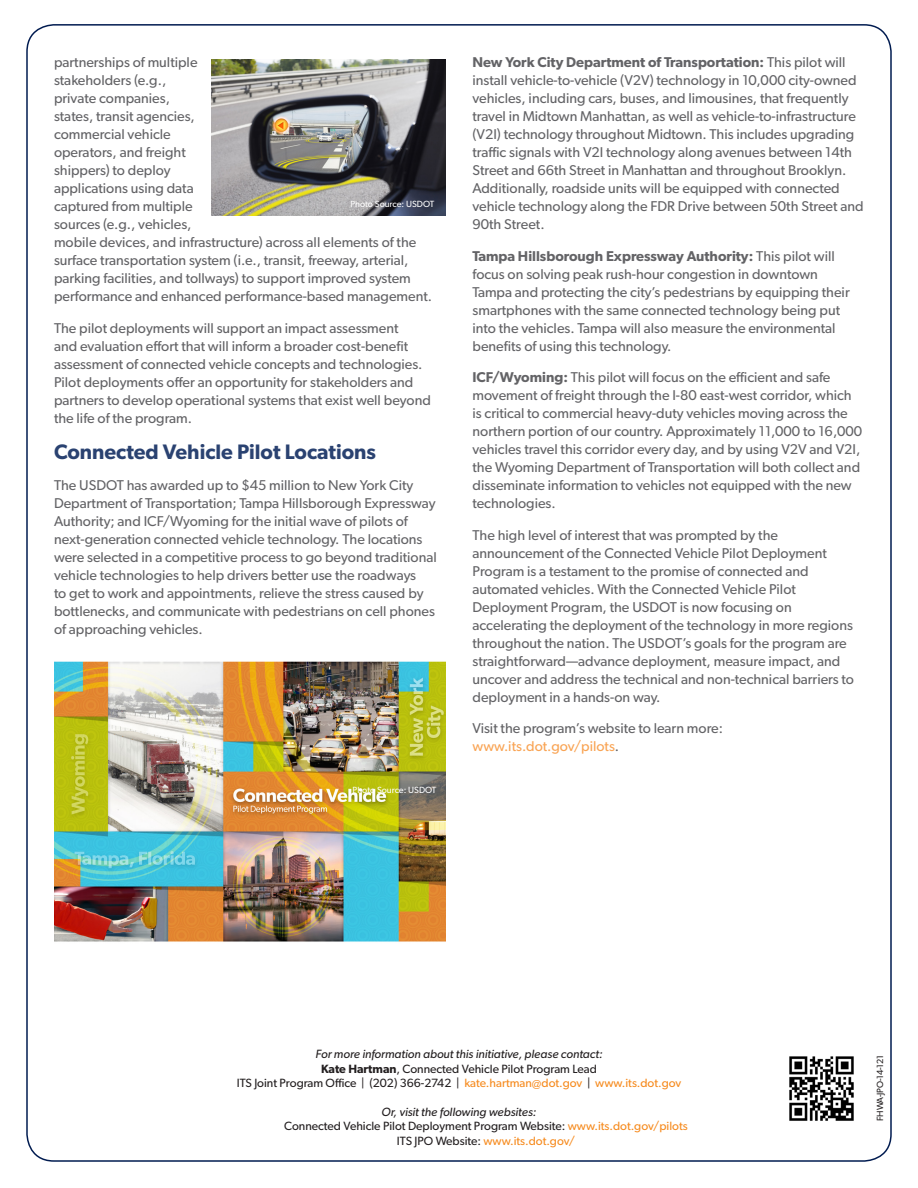
<style>
.page{position:relative;width:918px;height:1188px;background:#fff}
.page>*{position:absolute;margin:0;border:0;box-sizing:border-box;transform-origin:0 0}
.Body_Text{font:600 21px "Gibson";color:#2a4271}
.Body_Text-2{font:14.25px/18px "Gibson";color:#636366}
.t1{font:12px "Gibson";color:#231f20}
.t2{font:italic 12px "Gibson";color:#231f20}
.t3{font:12px "Gibson";color:#f68b1f}
.Body_Text-3{font:9px "Gibson";color:#fff}
.t4{font:9px "Gibson";letter-spacing:-.02em;color:#231f20}
.s1{font-weight:600}
.s2{color:#f9a454}
.s3{color:#f68b1f}
.s4{color:#231f20}
</style>
<div class="page">
<img style="left:789px;top:1056px;width:65px;height:65px">
<img style="left:54px;top:661px;width:392px;height:281px">
<img style="left:211px;top:59px;width:234px;height:157px">
<p class="Body_Text-2" style="left:54px;top:53px;width:380px">partnerships of multiple<br>stakeholders (e.g.,<br>private companies,<br>states, transit agencies,<br>commercial vehicle<br>operators, and freight<br>shippers) to deploy<br>applications using data<br>captured from multiple<br>sources (e.g., vehicles,<br>mobile devices, and infrastructure) across all elements of the surface transportation system (i.e., transit, freeway, arterial, parking facilities, and tollways) to support improved system performance and enhanced performance-based management.</p>
<p class="Body_Text-2" style="left:54px;top:318px;width:378px">The pilot deployments will support an impact assessment<br>and evaluation effort that will inform a broader cost-benefit assessment of connected vehicle concepts and technologies.<br>Pilot deployments offer an opportunity for stakeholders and partners to develop operational systems that exist well beyond the life of the program.</p>
<p class="Body_Text" style="left:54px;top:439px;width:324px">Connected Vehicle Pilot Locations</p>
<p class="Body_Text-2" style="left:54px;top:476px;width:384px">The USDOT has awarded up to $45 million to New York City Department of Transportation; Tampa Hillsborough Expressway Authority; and ICF/Wyoming for the initial wave of pilots of next-generation connected vehicle technology. The locations were selected in a competitive process to go beyond traditional vehicle technologies to help drivers better use the roadways<br>to get to work and appointments, relieve the stress caused by bottlenecks, and communicate with pedestrians on cell phones of approaching vehicles.</p>
<p class="Body_Text-3" style="left:350px;top:198px;width:85px">Photo Source: USDOT</p>
<p class="Body_Text-3" style="left:353px;top:785px;width:85px">Photo Source: USDOT</p>
<p class="Body_Text-2" style="left:472px;top:53px;width:393px"><span class="s1">New York City Department of Transportation:</span> This pilot will install vehicle-to-vehicle (V2V) technology in 10,000 city-owned vehicles, including cars, buses, and limousines, that frequently travel in Midtown Manhattan, as well as vehicle-to-infrastructure (V2I) technology throughout Midtown. This includes upgrading traffic signals with V2I technology along avenues between 14th Street and 66th Street in Manhattan and throughout Brooklyn.<br>Additionally, roadside units will be equipped with connected vehicle technology along the FDR Drive between 50th Street and 90th Street.</p>
<p class="Body_Text-2" style="left:472px;top:246px;width:379px"><span class="s1">Tampa Hillsborough Expressway Authority:</span> This pilot will focus on solving peak rush-hour congestion in downtown Tampa and protecting the city’s pedestrians by equipping their smartphones with the same connected technology being put into the vehicles. Tampa will also measure the environmental benefits of using this technology.</p>
<p class="Body_Text-2" style="left:472px;top:368px;width:391px"><span class="s1">ICF/Wyoming:</span> This pilot will focus on the efficient and safe movement of freight through the I-80 east-west corridor, which is critical to commercial heavy-duty vehicles moving across the northern portion of our country. Approximately 11,000 to 16,000 vehicles travel this corridor every day, and by using V2V and V2I, the Wyoming Department of Transportation will both collect and disseminate information to vehicles not equipped with the new technologies.</p>
<p class="Body_Text-2" style="left:472px;top:525px;width:383px">The high level of interest that was prompted by the announcement of the Connected Vehicle Pilot Deployment Program is a testament to the promise of connected and automated vehicles. With the Connected Vehicle Pilot Deployment Program, the USDOT is now focusing on accelerating the deployment of the technology in more regions throughout the nation. The USDOT’s goals for the program are straightforward—advance deployment, measure impact, and uncover and address the technical and non-technical barriers to deployment in a hands-on way.</p>
<p class="Body_Text-2" style="left:472px;top:719px;width:252px">Visit the program’s website to learn more: <span class="s2">www.its.dot.gov/pilots</span>.</p>
<p class="t2" style="left:315px;top:1047px;width:289px">For more information about this initiative, please contact:</p>
<p class="t1" style="left:321px;top:1061px;width:277px"><span class="s1">Kate Hartman</span>, Connected Vehicle Pilot Program Lead</p>
<p class="t1" style="left:237px;top:1076px;width:446px">ITS Joint Program Office | (202) 366-2742 | <span class="s3">kate.hartman@dot.gov</span> | <span class="s3">www.its.dot.gov</span></p>
<p class="t2" style="left:382px;top:1105px;width:156px">Or, visit the following websites:</p>
<p class="t1" style="left:284px;top:1119px;width:405px">Connected Vehicle Pilot Deployment Program Website: <span class="s3">www.its.dot.gov/pilots</span></p>
<p class="t3" style="left:397px;top:1133px;width:180px"><span class="s4">ITS JPO Website:</span> www.its.dot.gov/</p>
<p class="t4" style="left:875px;top:1121px;width:67px;rotate:-90deg">FHWA-JPO-14-121</p>
</div>
